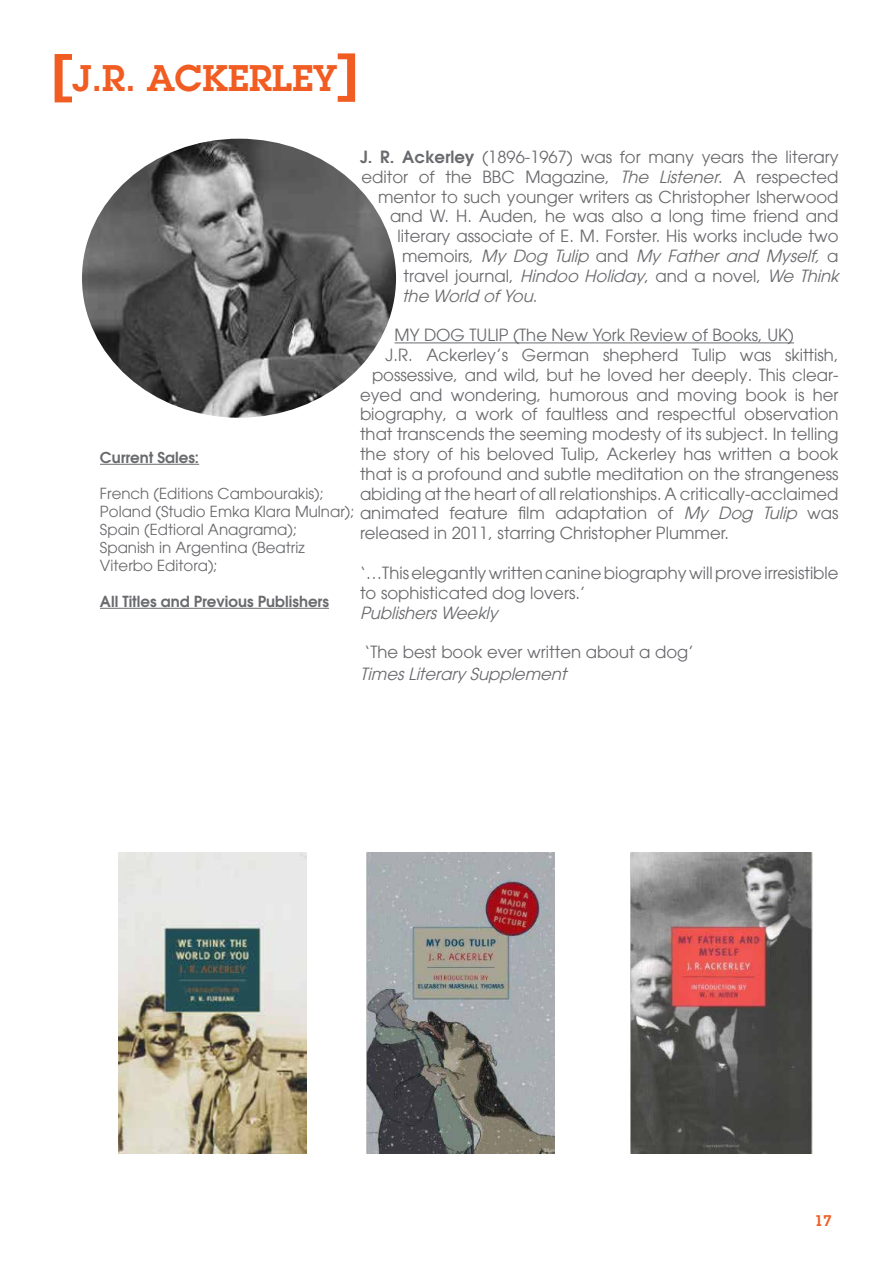
<style>
.page{position:relative;width:893px;height:1263px;background:#fff}
.page>*{position:absolute;margin:0;border:0;box-sizing:border-box;transform-origin:0 0}
.t1{font:600 36px "Lubalin Graph";color:#f15c22}
.t2{font:16.5px/19.8px "Avant Garde";color:#696a6d}
.t3{font:italic 16.5px "Avant Garde";color:#696a6d}
.t4{font:15px/18px "Avant Garde";color:#696a6d}
.t5{font:600 15px "Avant Garde";color:#696a6d}
.t6{font:600 15px "Lubalin Graph";color:#f15c22}
.s1{font-weight:600}
.s2{font-style:italic}
.s3{font-style:normal}
</style>
<div class="page">
<hr style="left:394px;top:342px;width:400px;height:1px;background:#696a6d">
<svg style="left:55px;top:54px;width:17px;height:48px"></svg>
<svg style="left:338px;top:53px;width:17px;height:49px"></svg>
<hr style="left:100px;top:464px;width:99px;height:1px;background:#696a6d">
<hr style="left:100px;top:608px;width:229px;height:1px;background:#696a6d">
<img style="left:118px;top:852px;width:189px;height:301px">
<img style="left:366px;top:852px;width:188px;height:301px">
<img style="left:630px;top:852px;width:182px;height:301px">
<img style="left:82px;top:139px;width:314px;height:279px">
<h1 class="t1" style="left:72px;top:54px;width:267px">J.R. ACKERLEY</h1>
<p class="t2" style="left:360px;top:147px;width:480px"><span class="s1">J. R. Ackerley</span> (1896-1967) was for many years the literary</p>
<p class="t2" style="left:362px;top:167px;width:479px">editor of the BBC Magazine, <span class="s2">The Listener</span>. A respected</p>
<p class="t2" style="left:378px;top:187px;width:462px">mentor to such younger writers as Christopher Isherwood</p>
<p class="t2" style="left:390px;top:206px;width:450px">and W. H. Auden, he was also a long time friend and</p>
<p class="t2" style="left:398px;top:226px;width:443px">literary associate of E. M. Forster. His works include two</p>
<p class="t3" style="left:402px;top:246px;width:438px"><span class="s3">m e m o i r s ,</span> My Dog Tulip <span class="s3">a n d</span> My Father and Myself, <span class="s3">a</span></p>
<p class="t2" style="left:403px;top:266px;width:441px">travel journal, <span class="s2">Hindoo Holiday</span>, and a novel, <span class="s2">We Think</span></p>
<p class="t3" style="left:402px;top:286px;width:137px">the World ofYou<span class="s3">.</span></p>
<p class="t2" style="left:394px;top:325px;width:401px">MY DOG TULIP (The New York Review of Books, UK)</p>
<p class="t2" style="left:386px;top:345px;width:454px">J.R. Ackerley’s German shepherd Tulip was skittish,</p>
<p class="t2" style="left:372px;top:365px;width:468px">possessive, and wild, but he loved her deeply. This clear-</p>
<p class="t2" style="left:360px;top:385px;width:480px">eyed and wondering, humorous and moving book is her</p>
<p class="t2" style="left:360px;top:404px;width:480px">biography, a work of faultless and respectful observation</p>
<p class="t2" style="left:360px;top:424px;width:480px">that transcends the seeming modesty of its subject. In telling</p>
<p class="t2" style="left:360px;top:444px;width:480px">the story of his beloved Tulip, Ackerley has written a book</p>
<p class="t2" style="left:360px;top:464px;width:480px">that is a profound and subtle meditation on the strangeness</p>
<p class="t2" style="left:360px;top:484px;width:480px">abiding at the heart of all relationships. A critically-acclaimed</p>
<p class="t2" style="left:360px;top:503px;width:480px">animated feature film adaptation of <span class="s2">My Dog Tulip</span> was</p>
<p class="t2" style="left:360px;top:523px;width:371px">released in 2011, starring Christopher Plummer.</p>
<p class="t2" style="left:360px;top:563px;width:480px">‘…This elegantly written canine biography will prove irresistible to sophisticated dog lovers.’</p>
<p class="t3" style="left:360px;top:603px;width:144px">PublishersWeekly</p>
<p class="t2" style="left:365px;top:642px;width:331px">‘The best book ever written about a dog’</p>
<p class="t3" style="left:360px;top:664px;width:212px">TimesLiterary Supplement</p>
<p class="t5" style="left:100px;top:447px;width:101px">Current Sales:</p>
<p class="t4" style="left:100px;top:484px;width:256px">French (Editions Cambourakis);<br>Poland (Studio Emka Klara Mulnar);<br>Spain (Edtioral Anagrama);<br>Spanish in Argentina (Beatriz<br>Viterbo Editora);</p>
<p class="t5" style="left:100px;top:591px;width:231px">All Titles and Previous Publishers</p>
<p class="t6" style="left:814px;top:1211px;width:19px">17</p>
</div>
